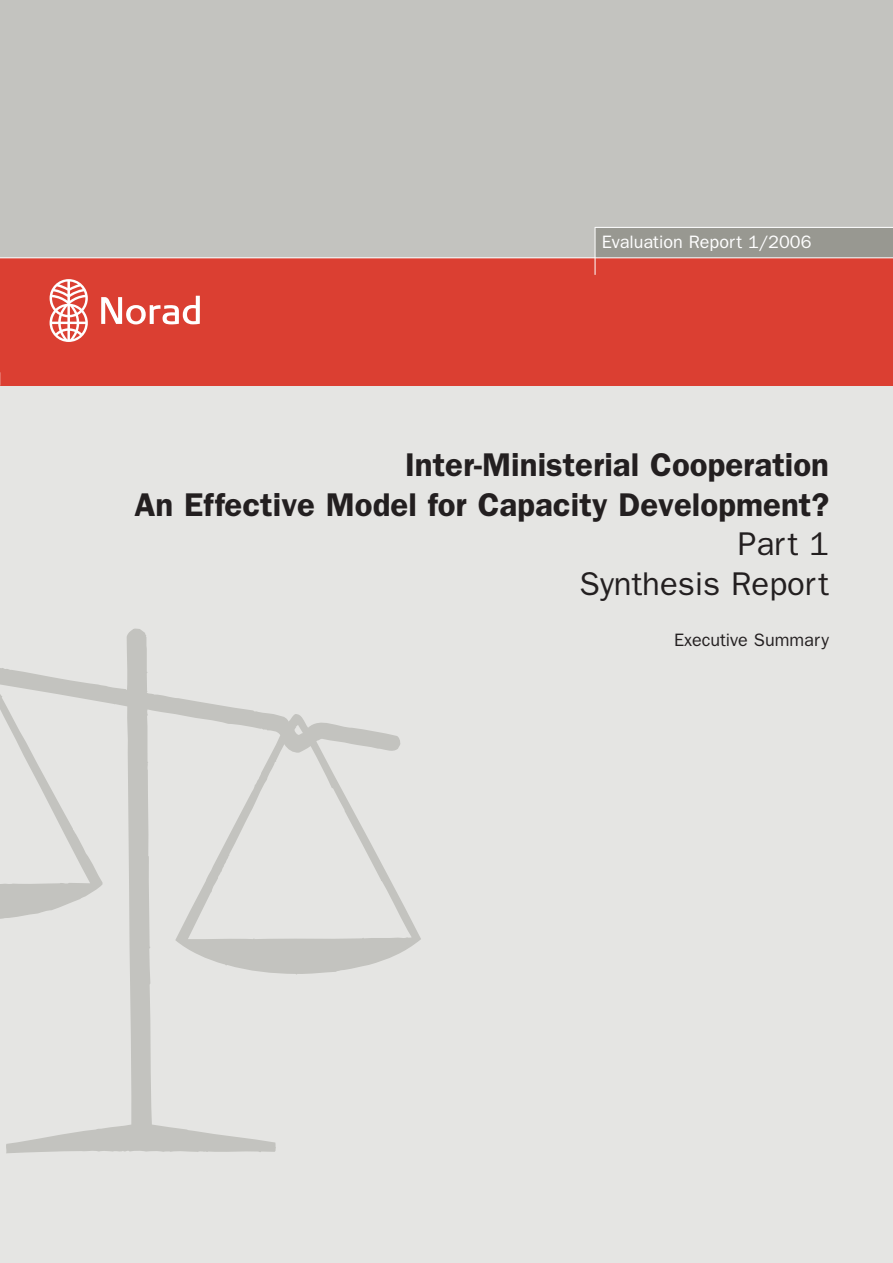
<style>
.page{position:relative;width:893px;height:1263px;background:#fff}
.page>*{position:absolute;margin:0;border:0;box-sizing:border-box;transform-origin:0 0}
.t1{font:33px/39.6px "Franklin Gothic Demi+SCCFYK+BHLOLS";color:#231f20;text-align:right}
.t2{font:33px/39.6px "Franklin Gothic Book+FEJDZK+AIOXAY";color:#231f20;text-align:right}
.t3{font:18px "Franklin Gothic Book+FEJDZK+AIOXAY";color:#fff}
.t4{font:18px "Franklin Gothic Book+FEJDZK+AIOXAY";color:#231f20}
</style>
<div class="page">
<div style="left:0;top:383px;width:893px;height:880px;background:#e5e5e3"></div>
<div style="left:0;top:0;width:893px;height:260px;background:#c3c3bf"></div>
<div style="left:0;top:258px;width:893px;height:127px;background:#db3f32"></div>
<div style="left:595px;top:228px;width:298px;height:30px;background:#989891"></div>
<hr style="left:0;top:257px;width:893px;height:1px;background:#fff">
<hr style="left:595px;top:227px;width:298px;height:1px;background:#fff">
<svg style="left:101px;top:296px;width:99px;height:28px"></svg>
<svg style="left:50px;top:279px;width:38px;height:63px"></svg>
<hr style="left:595px;top:227px;width:1px;height:48px;background:#fff">
<svg style="left:0;top:372px;width:1px;height:14px"></svg>
<svg style="left:0;top:628px;width:421px;height:525px"></svg>
<p class="t3" style="left:602px;top:232px;width:211px">Evaluation Report 1/2006</p>
<p class="t1" style="left:134px;top:445px;width:696px">Inter-Ministerial Cooperation<br>An Effective Model for Capacity Development?</p>
<p class="t2" style="left:580px;top:524px;width:251px">Part 1<br>Synthesis Report</p>
<p class="t4" style="left:674px;top:629px;width:156px">Executive Summary</p>
</div>
